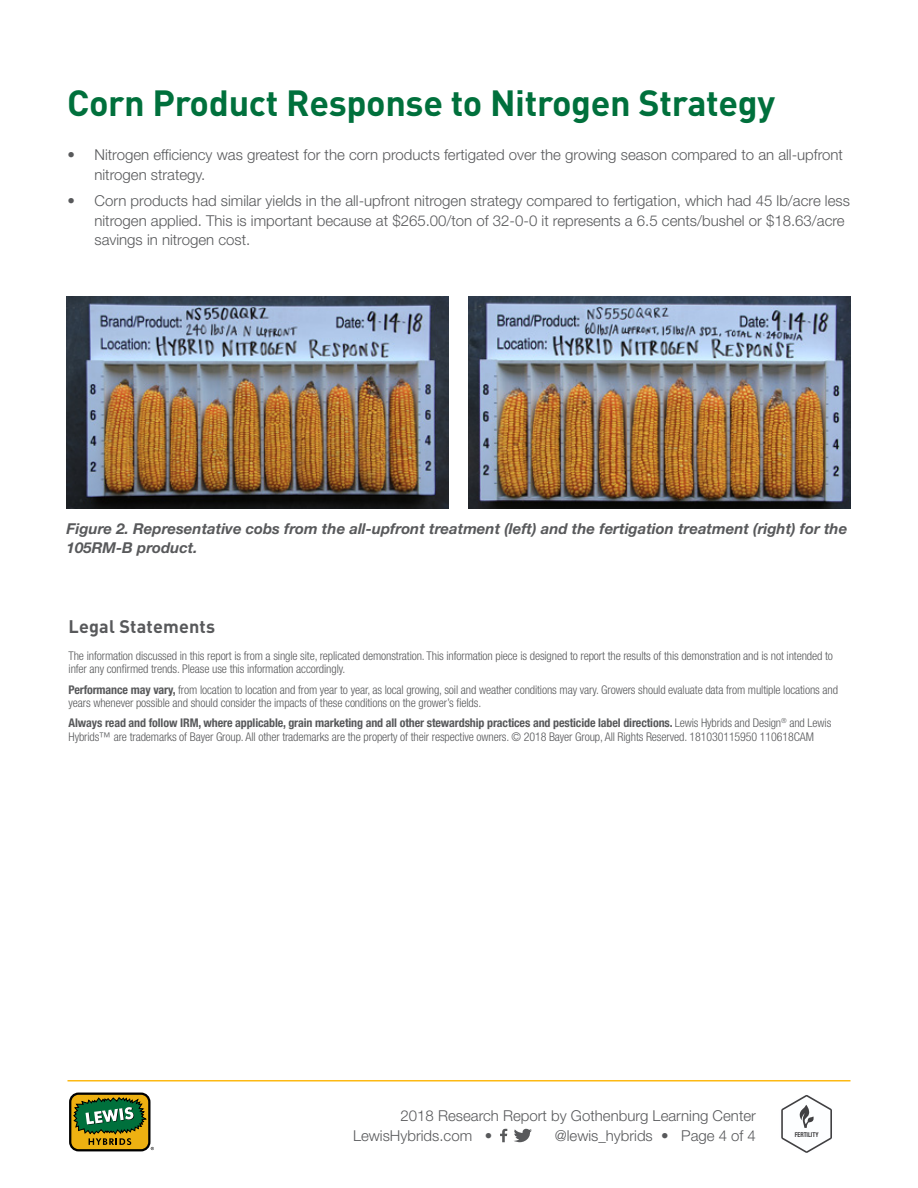
<style>
.page{position:relative;width:918px;height:1188px;background:#fff}
.page>*{position:absolute;margin:0;border:0;box-sizing:border-box;transform-origin:0 0}
.t1{font:700 36px "DIN";letter-spacing:-.01em;color:#00703c}
.t2{font:700 18px "DIN";letter-spacing:.01em;color:#58595b}
.t3{font:300 15px/19.5px "Helvetica Neue";color:#58595b}
.t4{font:italic 700 15px/19.5px "Helvetica Neue";color:#58595b}
.t5{font:300 condensed 12px/13.5px "Helvetica Neue LT Std";letter-spacing:-.01em;color:#58595b}
.t6{font:700 condensed 6.75px "Helvetica Neue LT Std";color:#414042;scale:.91 1}
.s1{font-weight:700}
</style>
<div class="page">
<div style="left:70px;top:1094px;width:79px;height:56px;background:#eeb111;border-radius:8px"></div>
<div style="left:69px;top:1093px;width:82px;height:58px;border:2px solid #000;border-radius:8px"></div>
<svg style="left:73px;top:1097px;width:81px;height:53px"></svg>
<hr style="left:68px;top:1080px;width:782px;height:2px;background:#fdb913">
<svg style="left:500px;top:1129px;width:7px;height:13px"></svg>
<svg style="left:514px;top:1128px;width:18px;height:15px"></svg>
<img style="left:66px;top:297px;width:382px;height:212px">
<img style="left:468px;top:297px;width:382px;height:212px">
<svg style="left:781px;top:1095px;width:51px;height:58px"></svg>
<h1 class="t1" style="left:67px;top:79px;width:710px">Corn Product Response to Nitrogen Strategy</h1>
<p class="t3" style="left:94px;top:145px;width:750px;text-indent:-27px">• Nitrogen efficiency was greatest for the corn products fertigated over the growing season compared to an all-upfront nitrogen strategy.</p>
<p class="t3" style="left:94px;top:191px;width:757px;text-indent:-27px">• Corn products had similar yields in the all-upfront nitrogen strategy compared to fertigation, which had 45 lb/acre less nitrogen applied. This is important because at $265.00/ton of 32-0-0 it represents a 6.5 cents/bushel or $18.63/acre savings in nitrogen cost.</p>
<p class="t4" style="left:67px;top:518px;width:782px">Figure 2. Representative cobs from the all-upfront treatment (left) and the fertigation treatment (right) for the<br>105RM-B product.</p>
<h2 class="t2" style="left:69px;top:615px;width:148px">Legal Statements</h2>
<p class="t5" style="left:69px;top:649px;width:766px">The information discussed in this report is from a single site, replicated demonstration. This information piece is designed to report the results of this demonstration and is not intended to infer any confirmed trends. Please use this information accordingly.</p>
<p class="t5" style="left:69px;top:682px;width:771px"><span class="s1">Performance may vary,</span> from location to location and from year to year, as local growing, soil and weather conditions may vary. Growers should evaluate data from multiple locations and years whenever possible and should consider the impacts of these conditions on the grower’s fields.</p>
<p class="t5" style="left:69px;top:716px;width:764px"><span class="s1">Always read and follow IRM, where applicable, grain marketing and all other stewardship practices and pesticide label directions.</span> Lewis Hybrids and Design<sup>®</sup> and Lewis<br>Hybrids™ are trademarks of Bayer Group. All other trademarks are the property of their respective owners. © 2018 Bayer Group, All Rights Reserved. 181030115950 110618CAM</p>
<p class="t3" style="left:401px;top:1105px;width:357px">2018 Research Report by Gothenburg Learning Center</p>
<p class="t3" style="left:353px;top:1125px;width:141px">LewisHybrids.com •</p>
<p class="t3" style="left:555px;top:1125px;width:203px">@lewis_hybrids • Page 4 of 4</p>
<p class="t6" style="left:795px;top:1130px;width:28px">FERTILITY</p>
</div>
